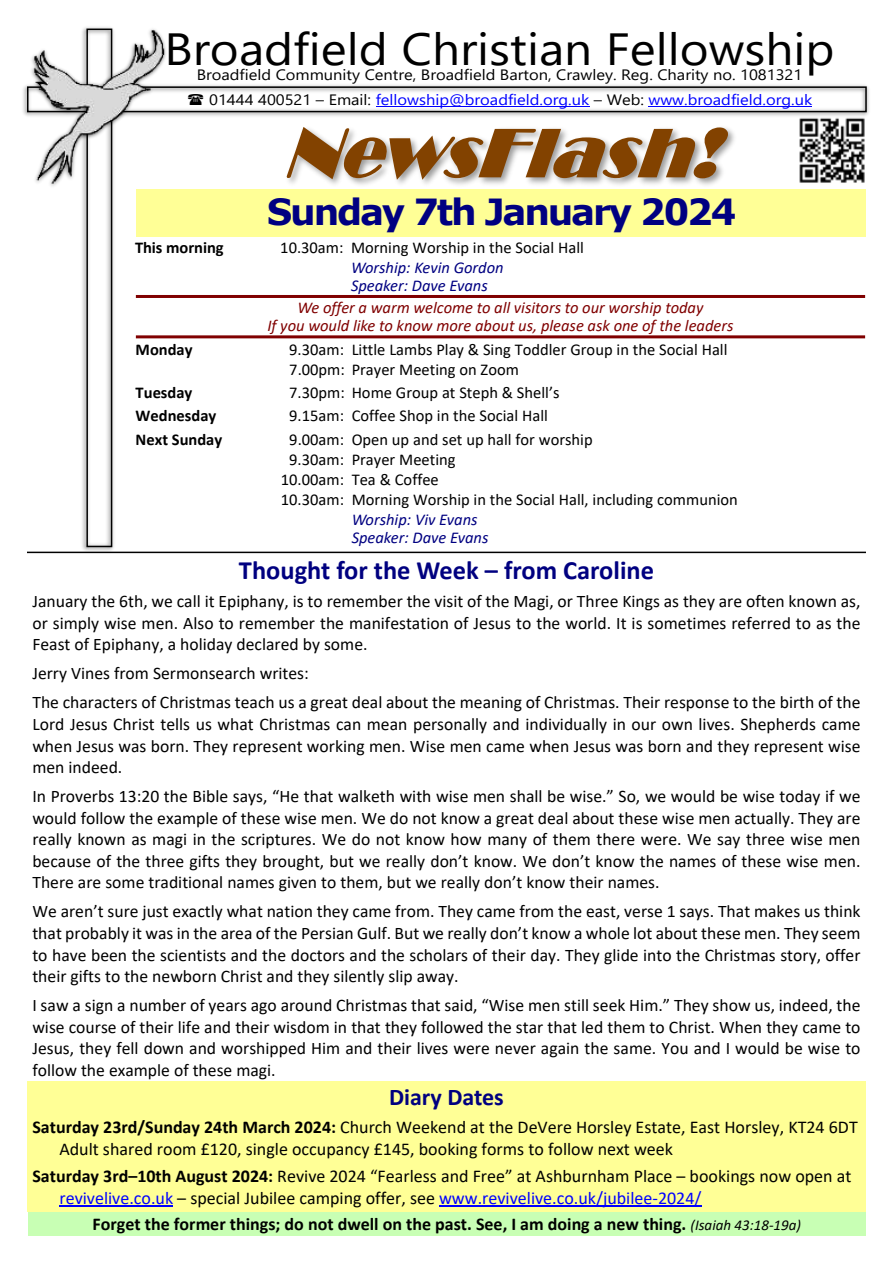
<style>
.page{position:relative;width:893px;height:1263px;background:#fff}
.page>*{position:absolute;margin:0;border:0;box-sizing:border-box;transform-origin:0 0}
.t1{font:45px "Segoe UI";color:#000;scale:1.1 1}
.t2{font:700 36px "Verdana";letter-spacing:-.06em;color:#000081}
.t3{font:700 26.4px "Calibri";color:#000080}
.t4{font:700 24px "Calibri";color:#000080}
.t5{font:18px/22px "Calibri";color:#000}
.t6{font:700 18px "Calibri";color:#000}
.t7{font:17.55px/21.6px "Calibri";color:#000;text-align:justify}
.t8{font:16.5px/20.1px "Calibri";color:#000}
.t9{font:italic 16.5px/18.1px "Calibri";color:#800000;text-align:center}
.t10{font:italic 16.5px/18.1px "Calibri";color:#000081}
.t11{font:700 16.5px "Calibri";color:#000}
.t12{font:15px/25.2px "Segoe UI";color:#000;scale:1.1 1}
.s1{color:#00f}
.s2{font-weight:700}
.s3{font-weight:400;font-style:italic;font-size:15px}
</style>
<div class="page">
<img style="left:288px;top:128px;width:578px;height:76px">
<svg style="left:286px;top:127px;width:442px;height:53px"></svg>
<img style="left:782px;top:119px;width:84px;height:83px">
<img style="left:176px;top:85px;width:693px;height:34px">
<div style="left:27px;top:86px;width:840px;height:26px;border:2px solid #000"></div>
<img style="left:80px;top:194px;width:37px;height:358px">
<div style="left:86px;top:29px;width:26px;height:518px;border:2px solid #000"></div>
<hr style="left:376px;top:106px;width:213px;height:1px;background:#00f">
<hr style="left:648px;top:106px;width:164px;height:1px;background:#00f">
<img style="left:82px;top:85px;width:94px;height:109px">
<img style="left:23px;top:27px;width:149px;height:160px">
<div style="left:136px;top:189px;width:729px;height:47px;background:#ffff96"></div>
<hr style="left:136px;top:295px;width:729px;height:3px;background:#800000">
<hr style="left:136px;top:335px;width:729px;height:3px;background:#800000">
<div style="left:28px;top:1212px;width:838px;height:24px;background:#c8ffb4"></div>
<div style="left:27px;top:1081px;width:839px;height:131px;background:#ffff96"></div>
<hr style="left:59px;top:1205px;width:114px;height:1px;background:#00f">
<hr style="left:439px;top:1205px;width:262px;height:1px;background:#00f">
<hr style="left:27px;top:552px;width:839px;height:1px;background:#000">
<svg style="left:188px;top:94px;width:15px;height:11px"></svg>
<h1 class="t1" style="left:164px;top:33px;width:611px">Broadfield Christian Fellowship</h1>
<p class="t12" style="left:209px;top:64px;width:550px;text-indent:-12px">Broadfield Community Centre, Broadfield Barton, Crawley. Reg. Charity no. 1081321<br>01444 400521 – Email: <span class="s1">fellowship@broadfield.org.uk</span> – Web: <span class="s1">www.broadfield.org.uk</span></p>
<h2 class="t2" style="left:267px;top:198px;width:471px">Sunday 7th January 2024</h2>
<p class="t11" style="left:135px;top:240px;width:90px">This morning</p>
<p class="t8" style="left:280px;top:238px;width:305px">10.30am: Morning Worship in the Social Hall</p>
<p class="t10" style="left:351px;top:260px;width:154px">Worship: Kevin Gordon<br>Speaker: Dave Evans</p>
<p class="t9" style="left:267px;top:300px;width:468px">We offer a warm welcome to all visitors to our worship today<br>If you would like to know more about us, please ask one of the leaders</p>
<p class="t11" style="left:136px;top:342px;width:58px">Monday</p>
<p class="t8" style="left:289px;top:341px;width:440px">9.30am: Little Lambs Play &amp; Sing Toddler Group in the Social Hall<br>7.00pm: Prayer Meeting on Zoom</p>
<p class="t11" style="left:136px;top:386px;width:58px">Tuesday</p>
<p class="t8" style="left:289px;top:384px;width:272px">7.30pm: Home Group at Steph &amp; Shell’s</p>
<p class="t11" style="left:136px;top:409px;width:82px">Wednesday</p>
<p class="t8" style="left:289px;top:407px;width:260px">9.15am: Coffee Shop in the Social Hall</p>
<p class="t11" style="left:136px;top:432px;width:88px">Next Sunday</p>
<p class="t8" style="left:289px;top:430px;width:305px">9.00am: Open up and set up hall for worship</p>
<p class="t8" style="left:289px;top:450px;width:168px">9.30am: Prayer Meeting</p>
<p class="t8" style="left:281px;top:471px;width:159px">10.00am: Tea &amp; Coffee</p>
<p class="t8" style="left:281px;top:491px;width:458px">10.30am: Morning Worship in the Social Hall, including communion</p>
<p class="t10" style="left:352px;top:512px;width:138px">Worship: Viv Evans<br>Speaker: Dave Evans</p>
<h3 class="t3" style="left:239px;top:559px;width:416px">Thought for the Week – from Caroline</h3>
<p class="t7" style="left:32px;top:592px;width:830px">January the 6th, we call it Epiphany, is to remember the visit of the Magi, or Three Kings as they are often known as, or simply wise men. Also to remember the manifestation of Jesus to the world. It is sometimes referred to as the Feast of Epiphany, a holiday declared by some.</p>
<p class="t7" style="left:32px;top:660px;width:830px;line-height:29.1px">Jerry Vines from Sermonsearch writes:<br>The characters of Christmas teach us a great deal about the meaning of Christmas. Their response to the birth of the</p>
<p class="t7" style="left:32px;top:715px;width:830px">Lord Jesus Christ tells us what Christmas can mean personally and individually in our own lives. Shepherds came when Jesus was born. They represent working men. Wise men came when Jesus was born and they represent wise men indeed.</p>
<p class="t7" style="left:32px;top:787px;width:830px">In Proverbs 13:20 the Bible says, “He that walketh with wise men shall be wise.” So, we would be wise today if we would follow the example of these wise men. We do not know a great deal about these wise men actually. They are really known as magi in the scriptures. We do not know how many of them there were. We say three wise men because of the three gifts they brought, but we really don’t know. We don’t know the names of these wise men.<br>There are some traditional names given to them, but we really don’t know their names.</p>
<p class="t7" style="left:32px;top:902px;width:830px">We aren’t sure just exactly what nation they came from. They came from the east, verse 1 says. That makes us think that probably it was in the area of the Persian Gulf. But we really don’t know a whole lot about these men. They seem to have been the scientists and the doctors and the scholars of their day. They glide into the Christmas story, offer their gifts to the newborn Christ and they silently slip away.</p>
<p class="t7" style="left:32px;top:996px;width:830px">I saw a sign a number of years ago around Christmas that said, “Wise men still seek Him.” They show us, indeed, the wise course of their life and their wisdom in that they followed the star that led them to Christ. When they came to Jesus, they fell down and worshipped Him and their lives were never again the same. You and I would be wise to follow the example of these magi.</p>
<h3 class="t4" style="left:389px;top:1087px;width:116px">Diary Dates</h3>
<p class="t5" style="left:59px;top:1118px;width:800px;text-indent:-27px"><span class="s2">Saturday 23rd/Sunday 24th March 2024:</span> Church Weekend at the DeVere Horsley Estate, East Horsley, KT24 6DT<br>Adult shared room £120, single occupancy £145, booking forms to follow next week</p>
<p class="t5" style="left:59px;top:1166px;width:794px;text-indent:-27px"><span class="s2">Saturday 3rd–10th August 2024:</span> Revive 2024 “Fearless and Free” at Ashburnham Place – bookings now open at <span class="s1">revivelive.co.uk</span> – special Jubilee camping offer, see <span class="s1">www.revivelive.co.uk/jubilee-2024/</span></p>
<p class="t6" style="left:93px;top:1216px;width:710px">Forget the former things; do not dwell on the past. See, I am doing a new thing. <span class="s3">(Isaiah 43:18-19a)</span></p>
</div>
